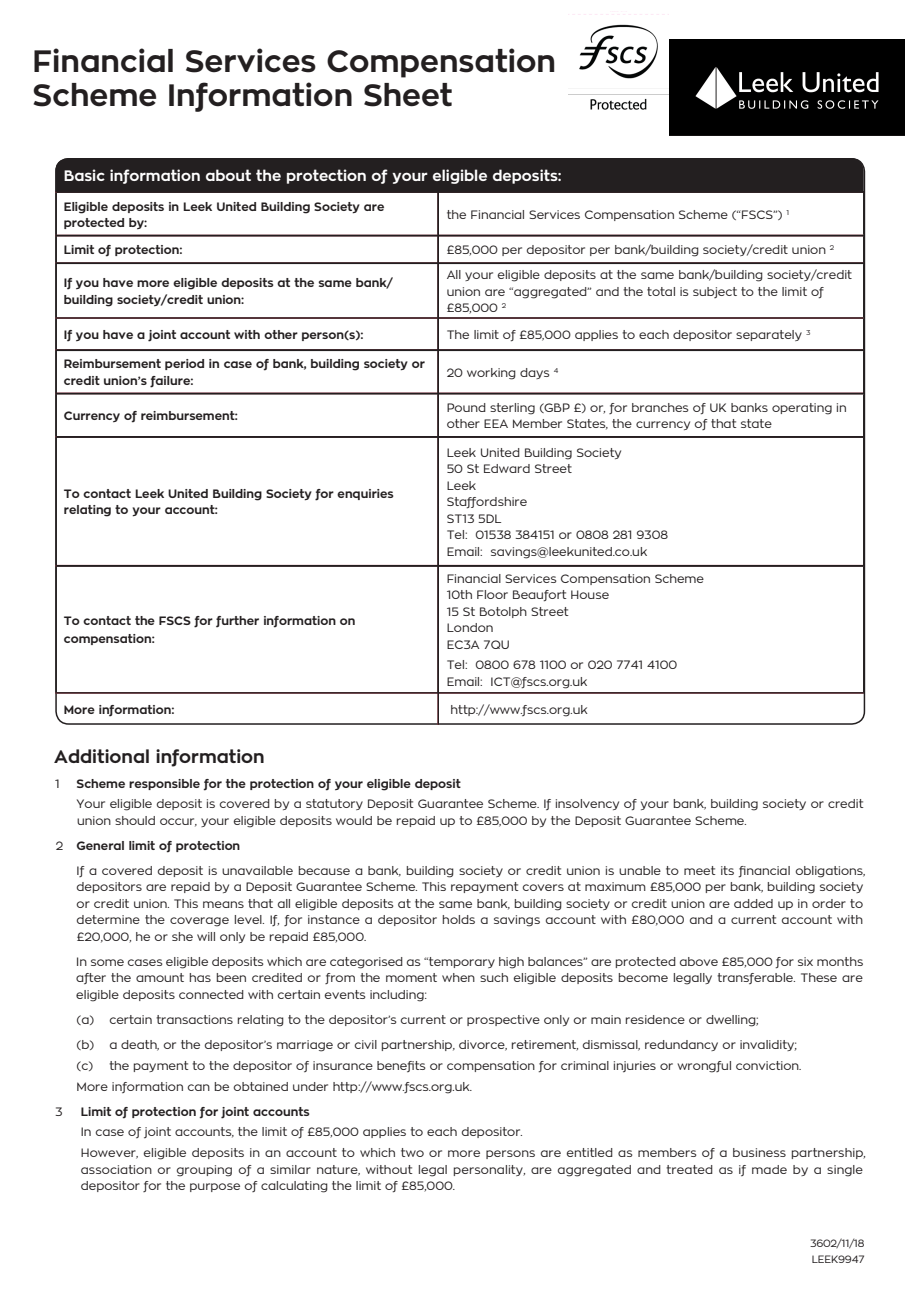
<style>
.page{position:relative;width:919px;height:1289px;background:#fff}
.page>*{position:absolute;margin:0;border:0;box-sizing:border-box;transform-origin:0 0}
.t1{font:700 30.6px/34px "Zona Pro";color:#231f20}
.t2{font:700 18px "Zona Pro";color:#231f20}
.t3{font:700 15px "Zona Pro";color:#fff}
.t4{font:12px/16.5px "Zona Pro";color:#231f20}
.t5{font:700 12px/16.5px "Zona Pro";color:#231f20}
.t6{font:10.5px "Zona Pro";letter-spacing:-.02em;color:#231f20}
.s1{font-weight:400}
</style>
<div class="page">
<div style="left:56px;top:158px;width:807px;height:33px;background:#231f20"></div>
<img style="left:669px;top:39px;width:235px;height:96px">
<img style="left:568px;top:14px;width:100px;height:96px">
<hr style="left:55px;top:191px;width:383px;height:1px;background:#231f20">
<hr style="left:55px;top:192px;width:2px;height:43px;background:#231f20">
<hr style="left:862px;top:192px;width:2px;height:43px;background:#231f20">
<hr style="left:55px;top:235px;width:383px;height:1px;background:#231f20">
<hr style="left:55px;top:236px;width:2px;height:26px;background:#231f20">
<hr style="left:862px;top:236px;width:2px;height:26px;background:#231f20">
<hr style="left:55px;top:262px;width:383px;height:2px;background:#231f20">
<hr style="left:55px;top:264px;width:2px;height:53px;background:#231f20">
<hr style="left:862px;top:264px;width:2px;height:53px;background:#231f20">
<hr style="left:55px;top:317px;width:383px;height:2px;background:#231f20">
<hr style="left:55px;top:319px;width:2px;height:30px;background:#231f20">
<hr style="left:438px;top:317px;width:426px;height:2px;background:#231f20">
<hr style="left:862px;top:319px;width:2px;height:30px;background:#231f20">
<hr style="left:55px;top:349px;width:383px;height:2px;background:#231f20">
<hr style="left:55px;top:351px;width:2px;height:42px;background:#231f20">
<hr style="left:862px;top:351px;width:2px;height:42px;background:#231f20">
<hr style="left:55px;top:393px;width:383px;height:1px;background:#231f20">
<hr style="left:55px;top:394px;width:2px;height:42px;background:#231f20">
<hr style="left:862px;top:394px;width:2px;height:42px;background:#231f20">
<hr style="left:55px;top:436px;width:383px;height:2px;background:#231f20">
<hr style="left:55px;top:438px;width:2px;height:127px;background:#231f20">
<hr style="left:438px;top:436px;width:426px;height:2px;background:#231f20">
<hr style="left:862px;top:438px;width:2px;height:127px;background:#231f20">
<hr style="left:55px;top:565px;width:383px;height:1px;background:#231f20">
<hr style="left:55px;top:566px;width:2px;height:126px;background:#231f20">
<hr style="left:862px;top:566px;width:2px;height:126px;background:#231f20">
<hr style="left:55px;top:692px;width:383px;height:1px;background:#231f20">
<hr style="left:438px;top:692px;width:426px;height:1px;background:#231f20">
<hr style="left:437px;top:190px;width:2px;height:534px;background:#231f20">
<hr style="left:56px;top:392px;width:808px;height:2px;background:#231f20">
<hr style="left:57px;top:349px;width:807px;height:2px;background:#231f20">
<hr style="left:56px;top:262px;width:808px;height:2px;background:#231f20">
<hr style="left:56px;top:235px;width:808px;height:1px;background:#231f20">
<hr style="left:57px;top:191px;width:807px;height:2px;background:#231f20">
<hr style="left:57px;top:565px;width:807px;height:1px;background:#231f20">
<p class="t1" style="left:33px;top:44px;width:525px">Financial Services Compensation<br>Scheme Information Sheet</p>
<p class="t3" style="left:64px;top:166px;width:499px">Basic information about the protection of your eligible deposits:</p>
<p class="t5" style="left:64px;top:198px;width:322px">Eligible deposits in Leek United Building Society are protected by:</p>
<p class="t4" style="left:446px;top:206px;width:344px">the Financial Services Compensation Scheme (“FSCS”) <sup>1</sup></p>
<p class="t5" style="left:64px;top:242px;width:120px">Limit of protection:</p>
<p class="t4" style="left:446px;top:242px;width:389px">£85,000 per depositor per bank/building society/credit union <sup>2</sup></p>
<p class="t5" style="left:64px;top:275px;width:330px">If you have more eligible deposits at the same bank/ building society/credit union:</p>
<p class="t4" style="left:446px;top:266px;width:407px">All your eligible deposits at the same bank/building society/credit union are “aggregated” and the total is subject to the limit of £85,000 <sup>2</sup></p>
<p class="t5" style="left:64px;top:326px;width:301px">If you have a joint account with other person(s):</p>
<p class="t4" style="left:446px;top:326px;width:365px">The limit of £85,000 applies to each depositor separately <sup>3</sup></p>
<p class="t5" style="left:64px;top:356px;width:363px">Reimbursement period in case of bank, building society or credit union’s failure:</p>
<p class="t4" style="left:446px;top:364px;width:113px">20 working days <sup>4</sup></p>
<p class="t5" style="left:64px;top:407px;width:175px">Currency of reimbursement:</p>
<p class="t4" style="left:446px;top:399px;width:401px">Pound sterling (GBP £) or, for branches of UK banks operating in other EEA Member States, the currency of that state</p>
<p class="t5" style="left:64px;top:485px;width:331px">To contact Leek United Building Society for enquiries relating to your account:</p>
<p class="t5" style="left:64px;top:612px;width:293px;line-height:18px">To contact the FSCS for further information on compensation:</p>
<p class="t4" style="left:446px;top:444px;width:177px">Leek United Building Society</p>
<p class="t4" style="left:446px;top:460px;width:127px">50 St Edward Street</p>
<p class="t4" style="left:446px;top:477px;width:31px">Leek</p>
<p class="t4" style="left:446px;top:493px;width:82px">Staffordshire</p>
<p class="t4" style="left:446px;top:510px;width:223px">ST13 5DL<br>Tel: 01538 384151 or 0808 281 9308<br>Email: savings@leekunited.co.uk</p>
<p class="t4" style="left:446px;top:570px;width:259px">Financial Services Compensation Scheme</p>
<p class="t4" style="left:446px;top:586px;width:164px">10th Floor Beaufort House</p>
<p class="t4" style="left:446px;top:603px;width:123px">15 St Botolph Street</p>
<p class="t4" style="left:446px;top:619px;width:48px">London</p>
<p class="t4" style="left:446px;top:636px;width:65px">EC3A 7QU</p>
<p class="t4" style="left:446px;top:656px;width:232px">Tel: 0800 678 1100 or 020 7741 4100<br>Email: ICT@fscs.org.uk</p>
<p class="t5" style="left:64px;top:701px;width:112px">More information:</p>
<p class="t4" style="left:450px;top:701px;width:139px">http://www.fscs.org.uk</p>
<p class="t2" style="left:54px;top:744px;width:212px">Additional information</p>
<p class="t4" style="left:55px;top:775px;width:6px">1</p>
<p class="t5" style="left:77px;top:775px;width:386px">Scheme responsible for the protection of your eligible deposit</p>
<p class="t4" style="left:77px;top:795px;width:788px">Your eligible deposit is covered by a statutory Deposit Guarantee Scheme. If insolvency of your bank, building society or credit union should occur, your eligible deposits would be repaid up to £85,000 by the Deposit Guarantee Scheme.</p>
<p class="t5" style="left:56px;top:837px;width:186px"><span class="s1">2</span> General limit of protection</p>
<p class="t4" style="left:77px;top:862px;width:790px">If a covered deposit is unavailable because a bank, building society or credit union is unable to meet its financial obligations, depositors are repaid by a Deposit Guarantee Scheme. This repayment covers at maximum £85,000 per bank, building society or credit union. This means that all eligible deposits at the same bank, building society or credit union are added up in order to determine the coverage level. If, for instance a depositor holds a savings account with £80,000 and a current account with £20,000, he or she will only be repaid £85,000.</p>
<p class="t4" style="left:76px;top:953px;width:788px;text-align:justify">In some cases eligible deposits which are categorised as “temporary high balances” are protected above £85,000 for six months after the amount has been credited or from the moment when such eligible deposits become legally transferable. These are eligible deposits connected with certain events including:</p>
<p class="t4" style="left:77px;top:1011px;width:683px">(a) certain transactions relating to the depositor’s current or prospective only or main residence or dwelling;</p>
<p class="t4" style="left:77px;top:1036px;width:722px">(b) a death, or the depositor’s marriage or civil partnership, divorce, retirement, dismissal, redundancy or invalidity;</p>
<p class="t4" style="left:77px;top:1057px;width:726px">(c) the payment to the depositor of insurance benefits or compensation for criminal injuries or wrongful conviction.</p>
<p class="t4" style="left:77px;top:1077px;width:397px">More information can be obtained under http://www.fscs.org.uk.</p>
<p class="t4" style="left:55px;top:1102px;width:9px">3</p>
<p class="t5" style="left:81px;top:1103px;width:230px">Limit of protection for joint accounts</p>
<p class="t4" style="left:81px;top:1123px;width:443px">In case of joint accounts, the limit of £85,000 applies to each depositor.</p>
<p class="t4" style="left:81px;top:1144px;width:786px">However, eligible deposits in an account to which two or more persons are entitled as members of a business partnership, association or grouping of a similar nature, without legal personality, are aggregated and treated as if made by a single depositor for the purpose of calculating the limit of £85,000.</p>
<p class="t6" style="left:810px;top:1236px;width:56px">3602/11/18</p>
<p class="t6" style="left:811px;top:1252px;width:54px">LEEK9947</p>
</div>
